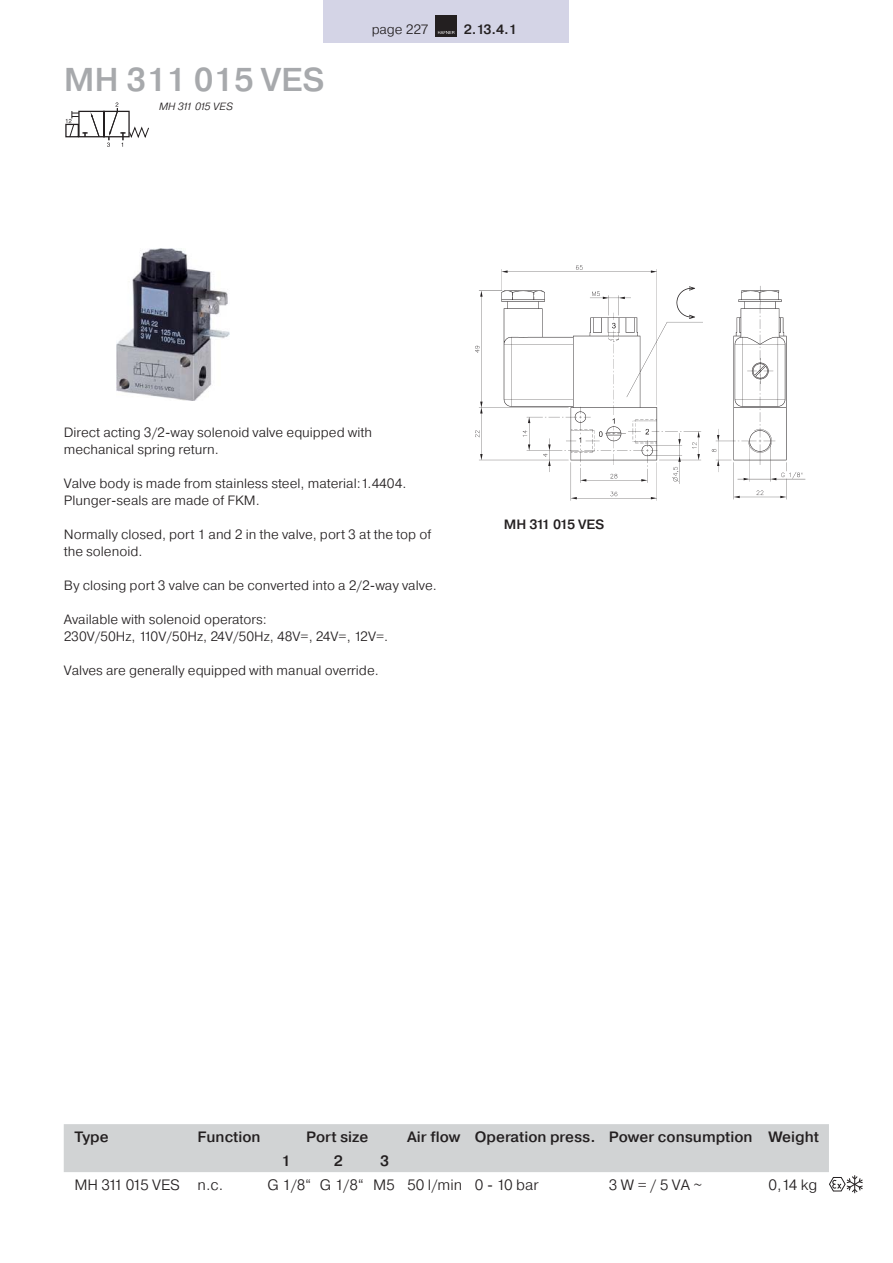
<style>
.page{position:relative;width:893px;height:1263px;background:#fff}
.page>*{position:absolute;margin:0;border:0;box-sizing:border-box;transform-origin:0 0}
.t1{font:500 33px "Pragmatica";color:#a7a9ac}
.t2{font:500 15px "Pragmatica";color:#231f20}
.t3{font:300 15px "Pragmatica";color:#231f20}
.t4{font:300 15px "Pragmatica";letter-spacing:-.085em;color:#231f20}
.t5{font:300 13.5px/17px "Pragmatica";color:#231f20}
.t6{font:500 13.5px "Pragmatica";letter-spacing:-.085em;color:#231f20}
.t7{font:italic 300 10.5px "Pragmatica";letter-spacing:-.095em;color:#231f20}
</style>
<div class="page">
<div style="left:324px;top:0;width:245px;height:43px;background:#d4d4e6"></div>
<div style="left:435px;top:15px;width:22px;height:21px;background:#231f20"></div>
<svg style="left:438px;top:31px;width:16px;height:3px"></svg>
<svg style="left:66px;top:102px;width:83px;height:45px"></svg>
<img style="left:116px;top:248px;width:113px;height:153px">
<img style="left:475px;top:265px;width:331px;height:236px">
<svg style="left:64px;top:1124px;width:799px;height:69px"></svg>
<h1 class="t1" style="left:64px;top:68px;width:263px">MH 311 015 VES</h1>
<p class="t7" style="left:159px;top:102px;width:75px">MH 311 015 VES</p>
<p class="t5" style="left:372px;top:22px;width:58px">page 227</p>
<p class="t6" style="left:464px;top:24px;width:55px">2.13.4.1</p>
<p class="t5" style="left:64px;top:425px;width:310px">Direct acting 3/2-way solenoid valve equipped with mechanical spring return.</p>
<p class="t5" style="left:64px;top:476px;width:344px">Valve body is made from stainless steel, material:1.4404.<br>Plunger-seals are made of FKM.</p>
<p class="t5" style="left:64px;top:527px;width:369px">Normally closed, port 1 and 2 in the valve, port 3 at the top of the solenoid.</p>
<p class="t5" style="left:64px;top:578px;width:374px">By closing port 3 valve can be converted into a 2/2-way valve.</p>
<p class="t5" style="left:64px;top:612px;width:326px">Available with solenoid operators:<br>230V/50Hz, 110V/50Hz, 24V/50Hz, 48V=, 24V=, 12V=.</p>
<p class="t5" style="left:64px;top:663px;width:317px">Valves are generally equipped with manual override.</p>
<p class="t6" style="left:504px;top:520px;width:102px">MH 311 015 VES</p>
<p class="t2" style="left:74px;top:1131px;width:36px">Type</p>
<p class="t2" style="left:198px;top:1131px;width:65px">Function</p>
<p class="t2" style="left:306px;top:1131px;width:64px">Port size</p>
<p class="t2" style="left:407px;top:1131px;width:413px">Air flow Operation press. Power consumption Weight</p>
<p class="t2" style="left:281px;top:1155px;width:10px">1</p>
<p class="t2" style="left:334px;top:1155px;width:10px">2</p>
<p class="t2" style="left:380px;top:1155px;width:10px">3</p>
<p class="t4" style="left:74px;top:1179px;width:150px">MH 311 015 VES n.c.</p>
<p class="t3" style="left:267px;top:1179px;width:273px">G 1/8“ G 1/8“ M5 50 l/min 0 - 10 bar</p>
<p class="t3" style="left:609px;top:1179px;width:95px">3 W = / 5 VA ~</p>
<p class="t3" style="left:768px;top:1179px;width:51px">0,14 kg</p>
</div>
